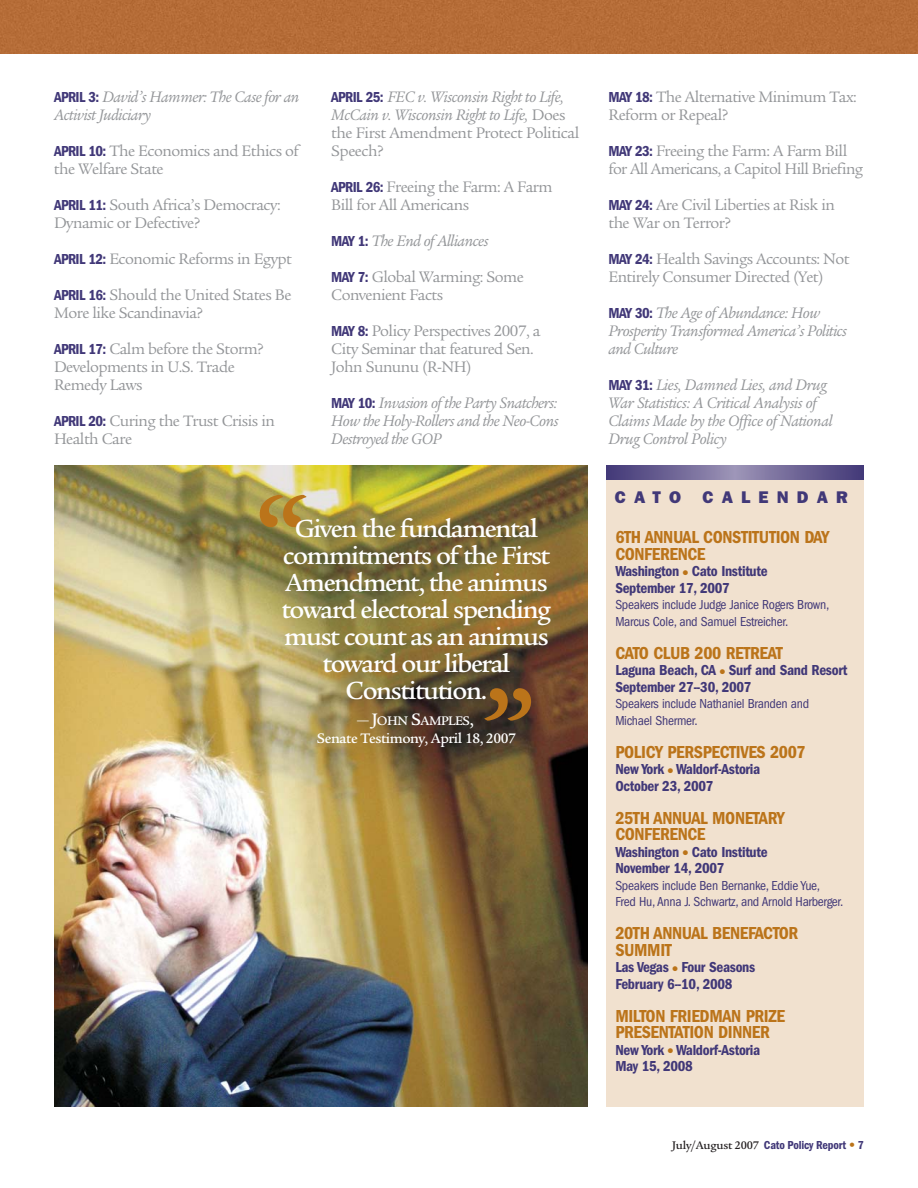
<style>
.page{position:relative;width:918px;height:1188px;background:#fff}
.page>*{position:absolute;margin:0;border:0;box-sizing:border-box;transform-origin:0 0}
.t1{font:700 104.7px "Legacy Serif";color:#bb741a}
.t2{font:500 27px/27px "Legacy Serif";letter-spacing:-.05em;color:#fff;text-align:center}
.t3{font:600 condensed 18px/16.5px "Franklin Gothic";letter-spacing:-.02em;color:#bb741a}
.t4{font:800 16.95px "Franklin Gothic";letter-spacing:.48em;color:#413878}
.t5{font:16.5px/18px "Legacy Serif";letter-spacing:-.03em;color:#939598}
.t6{font:italic 16.5px/18px "Legacy Serif";letter-spacing:-.03em;color:#939598}
.t7{font:600 condensed 15px/16.5px "Franklin Gothic";letter-spacing:-.02em;color:#413878}
.t8{font:500 15px "Legacy Serif";letter-spacing:-.03em;color:#fff}
.t9{font:condensed 13.5px/16.5px "Franklin Gothic";letter-spacing:-.02em;color:#413878}
.t10{font:500 13.5px "Legacy Serif";letter-spacing:-.04em;color:#fff}
.t11{font:600 condensed 12px "Franklin Gothic";letter-spacing:-.015em;color:#413878}
.s1{font-family:"Franklin Gothic";font-weight:600;font-style:normal;font-stretch:condensed;font-size:15px;color:#413878}
.s2{font-family:"Franklin Gothic";font-weight:600;font-stretch:condensed;font-size:15px;color:#413878}
.s3{font-style:normal}
.s4{font-style:italic}
.s5{font-weight:400;font-size:18px}
.s6{font-size:18px}
.s7{color:#bb741a}
.s8{font-family:"Legacy Serif";font-weight:500;font-stretch:normal;color:#231f20}
.s9{font-weight:400;color:#bb741a}
</style>
<div class="page">
<div style="left:0;top:0;width:918px;height:54px;background:#b56c37"></div>
<img style="left:54px;top:466px;width:534px;height:641px">
<div style="left:606px;top:477px;width:258px;height:630px;background:#f1e1cf"></div>
<div style="left:664px;top:466px;width:142px;height:14px;background:#696092"></div>
<div style="left:670px;top:466px;width:130px;height:14px;background:#6d6495"></div>
<div style="left:675px;top:466px;width:120px;height:14px;background:#716797"></div>
<div style="left:681px;top:466px;width:108px;height:14px;background:#756b9a"></div>
<div style="left:686px;top:466px;width:98px;height:14px;background:#786f9d"></div>
<div style="left:691px;top:466px;width:88px;height:14px;background:#7c729f"></div>
<div style="left:695px;top:466px;width:80px;height:14px;background:#7f76a1"></div>
<div style="left:701px;top:466px;width:68px;height:14px;background:#837aa5"></div>
<div style="left:706px;top:466px;width:58px;height:14px;background:#877ea7"></div>
<div style="left:711px;top:466px;width:48px;height:14px;background:#8b82aa"></div>
<div style="left:716px;top:466px;width:38px;height:14px;background:#8f86ad"></div>
<div style="left:721px;top:466px;width:29px;height:14px;background:#938ab0"></div>
<div style="left:724px;top:466px;width:22px;height:14px;background:#968eb2"></div>
<div style="left:729px;top:466px;width:12px;height:14px;background:#9a92b5"></div>
<p class="t6" style="left:54px;top:90px;width:247px"><span class="s1">APRIL 3:</span> David’s Hammer: The Case for an<br>Activist Judiciary</p>
<p class="t5" style="left:54px;top:144px;width:247px"><span class="s2">APRIL 10:</span> The Economics and Ethics of the Welfare State</p>
<p class="t5" style="left:54px;top:198px;width:228px"><span class="s2">APRIL 11:</span> South Africa’s Democracy:<br>Dynamic or Defective?</p>
<p class="t5" style="left:54px;top:243px;width:239px;line-height:36px"><span class="s2">APRIL 12:</span> Economic Reforms in Egypt<br><span class="s2">APRIL 16:</span> Should the United States Be</p>
<p class="t5" style="left:54px;top:297px;width:211px;line-height:36px">More like Scandinavia?<br><span class="s2">APRIL 17:</span> Calm before the Storm?</p>
<p class="t5" style="left:54px;top:360px;width:182px">Developments in U.S. Trade<br>Remedy Laws</p>
<p class="t5" style="left:54px;top:414px;width:222px"><span class="s2">APRIL 20:</span> Curing the Trust Crisis in<br>Health Care</p>
<p class="t6" style="left:331px;top:90px;width:250px"><span class="s1">APRIL 25:</span> FEC v. Wisconsin Right to Life,<br>McCain v. Wisconsin Right to Life, <span class="s3">Does the First Amendment Protect Political<br>Speech?</span></p>
<p class="t5" style="left:331px;top:180px;width:223px"><span class="s2">APRIL 26:</span> Freeing the Farm: A Farm<br>Bill for All Americans</p>
<p class="t5" style="left:331px;top:225px;width:194px;line-height:36px"><span class="s2">MAY 1:</span> <span class="s4">The End of Alliances<br></span><span class="s2">MAY 7:</span> Global Warming: Some</p>
<p class="t5" style="left:331px;top:279px;width:211px;line-height:36px">Convenient Facts<br><span class="s2">MAY 8:</span> Policy Perspectives 2007, a</p>
<p class="t5" style="left:331px;top:342px;width:204px">City Seminar that featured Sen.<br>John Sununu (R-NH)</p>
<p class="t6" style="left:331px;top:396px;width:229px;text-align:justify"><span class="s1">MAY 10:</span> Invasion of the Party Snatchers:<br>How the Holy-Rollers and the Neo-Cons Destroyed the GOP</p>
<p class="t1" style="left:256px;top:491px;width:54px">“</p>
<p class="t2" style="left:282px;top:517px;width:271px">Given the fundamental commitments of the First<br>Amendment, the animus toward electoral spending must count as an animus toward our liberal<br>Constitution.</p>
<p class="t10" style="left:357px;top:716px;width:119px"><span class="s5">—</span> <span class="s6">J</span>OHN <span class="s6">S</span>AMPLES<span class="s6">,</span></p>
<p class="t8" style="left:317px;top:733px;width:200px">Senate Testimony, April 18, 2007</p>
<p class="t1" style="left:482px;top:684px;width:54px">”</p>
<p class="t5" style="left:608px;top:90px;width:250px"><span class="s2">MAY 18:</span> The Alternative Minimum Tax:<br>Reform or Repeal?</p>
<p class="t5" style="left:608px;top:144px;width:256px"><span class="s2">MAY 23:</span> Freeing the Farm: A Farm Bill for All Americans, a Capitol Hill Briefing</p>
<p class="t5" style="left:608px;top:198px;width:228px"><span class="s2">MAY 24:</span> Are Civil Liberties at Risk in the War on Terror?</p>
<p class="t5" style="left:608px;top:252px;width:243px"><span class="s2">MAY 24:</span> Health Savings Accounts: Not<br>Entirely Consumer Directed (Yet)</p>
<p class="t6" style="left:608px;top:306px;width:240px"><span class="s1">MAY 30:</span> The Age of Abundance: How<br>Prosperity Transformed America’s Politics and Culture</p>
<p class="t6" style="left:608px;top:378px;width:226px"><span class="s1">MAY 31:</span> Lies, Damned Lies, and Drug<br>War Statistics: A Critical Analysis of<br>Claims Made by the Office of National<br>Drug Control Policy</p>
<p class="t4" style="left:615px;top:492px;width:68px">CATO</p>
<p class="t4" style="left:702px;top:492px;width:147px">CALENDAR</p>
<p class="t3" style="left:615px;top:530px;width:216px">6TH ANNUAL CONSTITUTION DAY<br>CONFERENCE</p>
<p class="t7" style="left:615px;top:564px;width:154px">Washington <span class="s7">●</span> Cato Institute<br>September 17, 2007</p>
<p class="t9" style="left:615px;top:598px;width:216px">Speakers include Judge Janice Rogers Brown,<br>Marcus Cole, and Samuel Estreicher.</p>
<p class="t3" style="left:615px;top:646px;width:169px">CATO CLUB 200 RETREAT</p>
<p class="t7" style="left:615px;top:663px;width:234px">Laguna Beach, CA <span class="s7">●</span> Surf and Sand Resort<br>September 27--30, 2007</p>
<p class="t9" style="left:615px;top:697px;width:195px">Speakers include Nathaniel Branden and<br>Michael Shermer.</p>
<p class="t3" style="left:615px;top:745px;width:192px">POLICY PERSPECTIVES 2007</p>
<p class="t7" style="left:615px;top:762px;width:146px">New York <span class="s7">●</span> Waldorf-Astoria<br>October 23, 2007</p>
<p class="t3" style="left:615px;top:811px;width:171px">25TH ANNUAL MONETARY<br>CONFERENCE</p>
<p class="t7" style="left:615px;top:845px;width:154px">Washington <span class="s7">●</span> Cato Institute<br>November 14, 2007</p>
<p class="t9" style="left:615px;top:878px;width:230px">Speakers include Ben Bernanke, Eddie Yue,<br>Fred Hu, Anna J. Schwartz, and Arnold Harberger.</p>
<p class="t3" style="left:615px;top:926px;width:184px">20TH ANNUAL BENEFACTOR<br>SUMMIT</p>
<p class="t7" style="left:615px;top:960px;width:141px">Las Vegas <span class="s7">●</span> Four Seasons<br>February 6--10, 2008</p>
<p class="t3" style="left:615px;top:1009px;width:171px">MILTON FRIEDMAN PRIZE<br>PRESENTATION DINNER</p>
<p class="t7" style="left:615px;top:1043px;width:146px">New York <span class="s7">●</span> Waldorf-Astoria<br>May 15, 2008</p>
<p class="t11" style="left:672px;top:1141px;width:193px"><span class="s8">July/August 2007</span> Cato Policy Report <span class="s9">•</span> 7</p>
</div>
